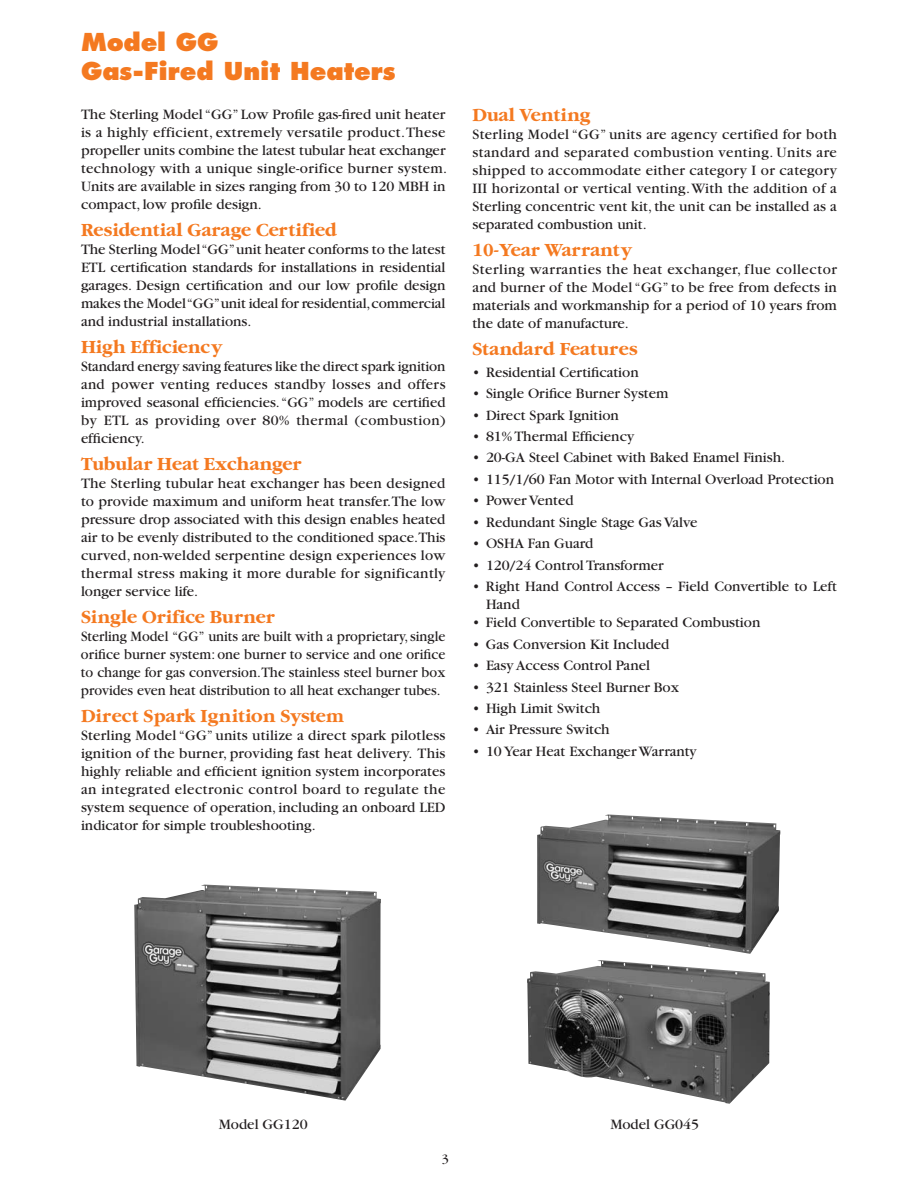
<style>
.page{position:relative;width:918px;height:1188px;background:#fff}
.page>*{position:absolute;margin:0;border:0;box-sizing:border-box;transform-origin:0 0}
.t1{font:800 24px/28.8px "Futura";color:#f47920}
.t2{font:18px "Garamond Bold DTC";color:#f47920}
.t3{font:15px/18px "Garamond";color:#231f20;text-align:justify}
.t4{font:15px/18px "Garamond";color:#231f20;text-align:justify;scale:.95 1}
.t5{font:13.5px "Garamond";color:#231f20}
</style>
<div class="page">
<img style="left:537px;top:814px;width:243px;height:140px">
<img style="left:134px;top:885px;width:247px;height:216px">
<img style="left:527px;top:960px;width:243px;height:144px">
<h1 class="t1" style="left:81px;top:30px;width:316px">Model GG<br>Gas-Fired Unit Heaters</h1>
<p class="t3" style="left:81px;top:107px;width:368px;text-align:left">The Sterling Model “GG” Low Profile gas-fired unit heater is a highly efficient, extremely versatile product. These propeller units combine the latest tubular heat exchanger technology with a unique single-orifice burner system.<br>Units are available in sizes ranging from 30 to 120 MBH in compact, low profile design.</p>
<p class="t2" style="left:81px;top:224px;width:257px">Residential Garage Certified</p>
<p class="t3" style="left:81px;top:242px;width:366px">The Sterling Model “GG” unit heater conforms to the latest ETL certification standards for installations in residential garages. Design certification and our low profile design makes the Model “GG”unit ideal for residential, commercial and industrial installations.</p>
<p class="t2" style="left:81px;top:341px;width:143px">High Efficiency</p>
<p class="t3" style="left:81px;top:359px;width:366px">Standard energy saving features like the direct spark ignition and power venting reduces standby losses and offers improved seasonal efficiencies. “GG” models are certified by ETL as providing over 80% thermal (combustion) efficiency.</p>
<p class="t2" style="left:81px;top:458px;width:222px">Tubular Heat Exchanger</p>
<p class="t3" style="left:81px;top:476px;width:366px">The Sterling tubular heat exchanger has been designed to provide maximum and uniform heat transfer.The low pressure drop associated with this design enables heated air to be evenly distributed to the conditioned space.This curved, non-welded serpentine design experiences low thermal stress making it more durable for significantly longer service life.</p>
<p class="t2" style="left:81px;top:611px;width:195px">Single Orifice Burner</p>
<p class="t4" style="left:81px;top:629px;width:385px">Sterling Model “GG” units are built with a proprietary, single orifice burner system: one burner to service and one orifice to change for gas conversion.The stainless steel burner box provides even heat distribution to all heat exchanger tubes.</p>
<p class="t2" style="left:81px;top:710px;width:264px">Direct Spark Ignition System</p>
<p class="t3" style="left:81px;top:728px;width:366px">Sterling Model “GG” units utilize a direct spark pilotless ignition of the burner, providing fast heat delivery. This highly reliable and efficient ignition system incorporates an integrated electronic control board to regulate the system sequence of operation, including an onboard LED indicator for simple troubleshooting.</p>
<p class="t2" style="left:472px;top:108px;width:120px">Dual Venting</p>
<p class="t3" style="left:472px;top:127px;width:366px">Sterling Model “GG” units are agency certified for both standard and separated combustion venting. Units are shipped to accommodate either category I or category III horizontal or vertical venting. With the addition of a Sterling concentric vent kit, the unit can be installed as a separated combustion unit.</p>
<p class="t2" style="left:472px;top:243px;width:161px">10-Year Warranty</p>
<p class="t3" style="left:472px;top:262px;width:366px">Sterling warranties the heat exchanger, flue collector and burner of the Model “GG” to be free from defects in materials and workmanship for a period of 10 years from the date of manufacture.</p>
<p class="t2" style="left:472px;top:342px;width:167px">Standard Features</p>
<p class="t3" style="left:472px;top:364px;width:168px">• Residential Certification</p>
<p class="t3" style="left:472px;top:386px;width:197px">• Single Orifice Burner System</p>
<p class="t3" style="left:472px;top:407px;width:148px">• Direct Spark Ignition</p>
<p class="t3" style="left:472px;top:429px;width:163px">• 81% Thermal Efficiency</p>
<p class="t3" style="left:472px;top:450px;width:314px">• 20-GA Steel Cabinet with Baked Enamel Finish.</p>
<p class="t3" style="left:472px;top:472px;width:363px">• 115/1/60 Fan Motor with Internal Overload Protection</p>
<p class="t3" style="left:472px;top:493px;width:103px">• Power Vented</p>
<p class="t3" style="left:472px;top:514px;width:227px">• Redundant Single Stage Gas Valve</p>
<p class="t3" style="left:472px;top:536px;width:122px">• OSHA Fan Guard</p>
<p class="t3" style="left:472px;top:557px;width:193px">• 120/24 Control Transformer</p>
<p class="t3" style="left:486px;top:579px;width:353px;text-indent:-14px">• Right Hand Control Access – Field Convertible to Left<br>Hand</p>
<p class="t3" style="left:472px;top:615px;width:289px">• Field Convertible to Separated Combustion</p>
<p class="t3" style="left:472px;top:636px;width:198px">• Gas Conversion Kit Included</p>
<p class="t3" style="left:472px;top:658px;width:179px">• Easy Access Control Panel</p>
<p class="t3" style="left:472px;top:679px;width:208px">• 321 Stainless Steel Burner Box</p>
<p class="t3" style="left:472px;top:701px;width:129px">• High Limit Switch</p>
<p class="t3" style="left:472px;top:722px;width:139px">• Air Pressure Switch</p>
<p class="t3" style="left:472px;top:744px;width:226px">• 10 Year Heat Exchanger Warranty</p>
<p class="t3" style="left:219px;top:1117px;width:90px">Model GG120</p>
<p class="t3" style="left:610px;top:1117px;width:90px">Model GG045</p>
<p class="t5" style="left:442px;top:1154px;width:9px">3</p>
</div>
